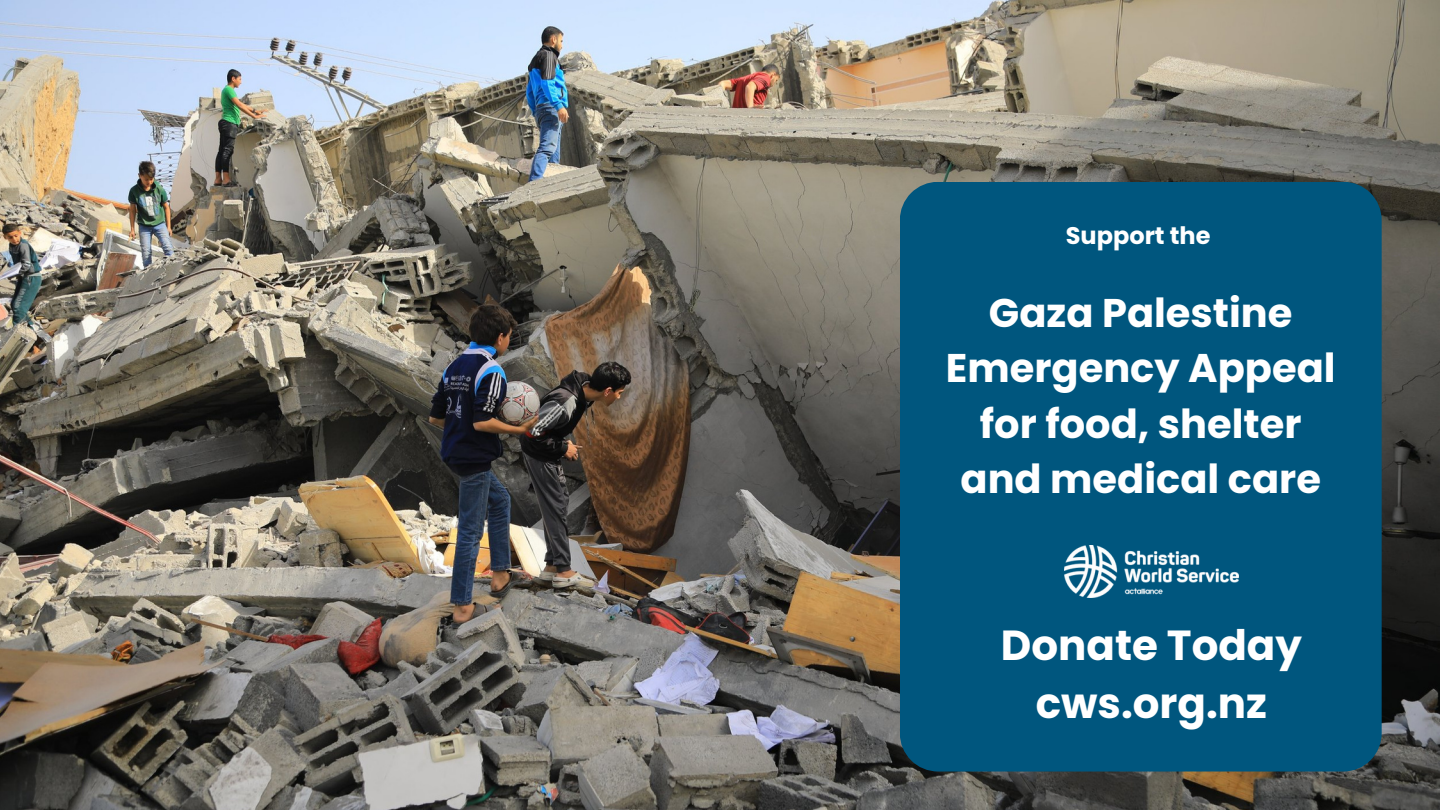
<style>
.page{position:relative;width:1440px;height:810px;background:#fff}
.page>*{position:absolute;margin:0;border:0;box-sizing:border-box;transform-origin:0 0}
.t1{font:700 42px "Poppins";color:#fff}
.t2{font:700 40px/55.5px "Poppins";color:#fff;text-align:center}
.t3{font:700 24px "Poppins";color:#fff}
</style>
<div class="page">
<img style="left:0;top:0;width:1440px;height:810px">
<div style="left:900px;top:182px;width:482px;height:590px;background:#00567e"></div>
<img style="left:1064px;top:545px;width:174px;height:53px">
<p class="t3" style="left:1066px;top:218px;width:146px">Support the</p>
<p class="t2" style="left:946px;top:285px;width:391px">Gaza Palestine<br>Emergency Appeal for food, shelter and medical care</p>
<p class="t1" style="left:1001px;top:616px;width:303px">Donate Today</p>
<p class="t1" style="left:1036px;top:674px;width:233px">cws.org.nz</p>
</div>
